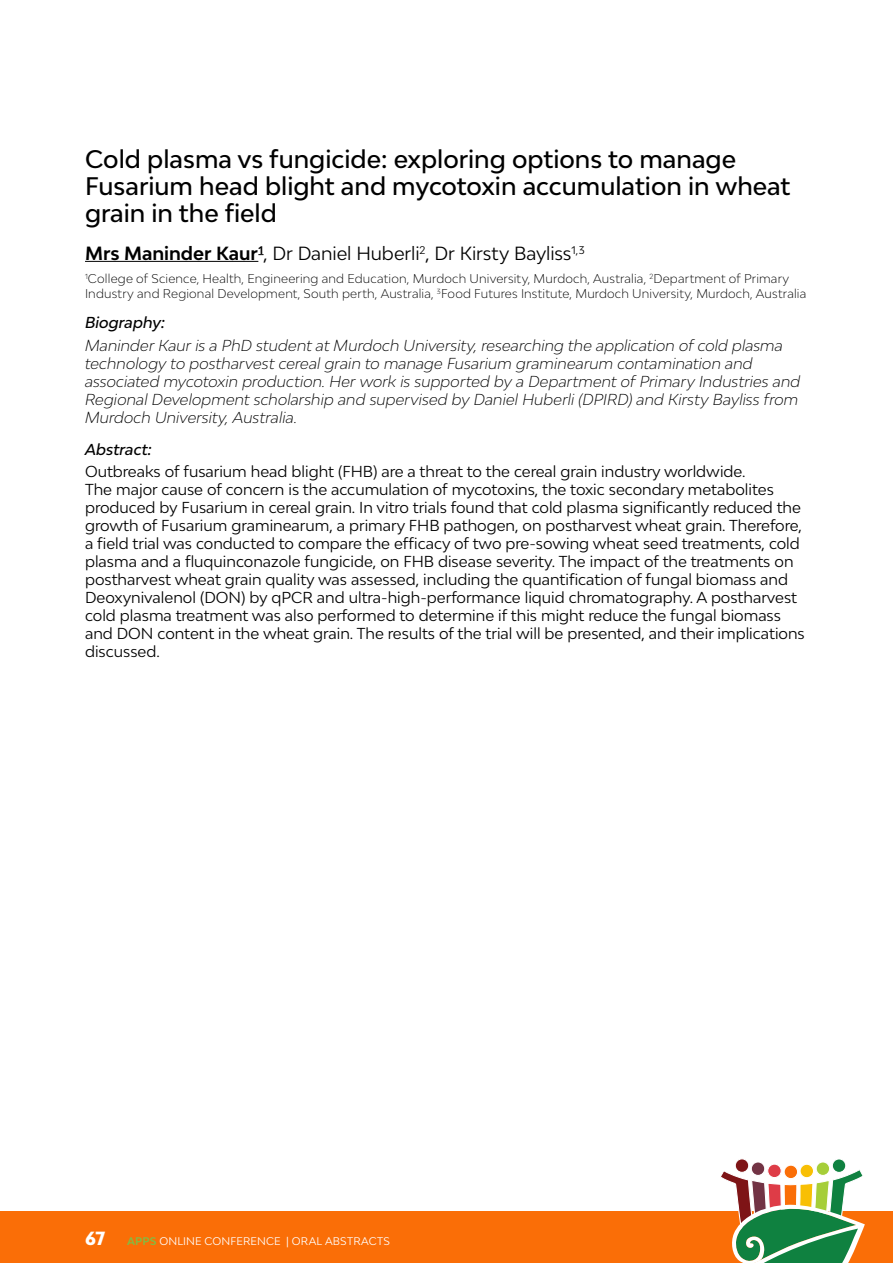
<style>
.page{position:relative;width:893px;height:1263px;background:#fff}
.page>*{position:absolute;margin:0;border:0;box-sizing:border-box;transform-origin:0 0}
.t1{font:500 24px/27px "Bw Modelica";color:#000}
.t2{font:18px "Bw Modelica";letter-spacing:-.005em;color:#000}
.t3{font:15px/18px "Bw Modelica";color:#000}
.t4{font:italic 300 15px/18px "Bw Modelica";color:#000}
.t5{font:italic 500 15px "Bw Modelica";color:#000}
.t6{font:300 12px/15px "Bw Modelica";letter-spacing:.015em;color:#000}
.t7{font:10.5px "Bw Modelica";letter-spacing:.02em;color:#fff}
.s1{font-weight:700}
.s2{font-weight:800;font-size:18px}
.s3{font-weight:700;color:#85ba42}
</style>
<div class="page">
<div style="left:0;top:1212px;width:893px;height:51px;background:#fa6e07"></div>
<svg style="left:710px;top:1159px;width:155px;height:104px"></svg>
<hr style="left:85px;top:261px;width:173px;height:1px;background:#000">
<h1 class="t1" style="left:85px;top:145px;width:707px">Cold plasma vs fungicide: exploring options to manage<br>Fusarium head blight and mycotoxin accumulation in wheat grain in the field</h1>
<p class="t2" style="left:85px;top:241px;width:501px"><span class="s1">Mrs Maninder Kaur</span><sup>1</sup>, Dr Daniel Huberli<sup>2</sup>, Dr Kirsty Bayliss<sup>1,3</sup></p>
<p class="t6" style="left:85px;top:271px;width:723px"><sup>1</sup>College of Science, Health, Engineering and Education, Murdoch University, Murdoch, Australia, <sup>2</sup>Department of Primary<br>Industry and Regional Development, South perth, Australia, <sup>3</sup>Food Futures Institute, Murdoch University, Murdoch, Australia</p>
<p class="t5" style="left:85px;top:313px;width:82px">Biography:</p>
<p class="t4" style="left:85px;top:336px;width:717px">Maninder Kaur is a PhD student at Murdoch University, researching the application of cold plasma technology to postharvest cereal grain to manage Fusarium graminearum contamination and associated mycotoxin production. Her work is supported by a Department of Primary Industries and Regional Development scholarship and supervised by Daniel Huberli (DPIRD) and Kirsty Bayliss from Murdoch University, Australia.</p>
<p class="t5" style="left:85px;top:440px;width:68px">Abstract:</p>
<p class="t3" style="left:85px;top:462px;width:721px">Outbreaks of fusarium head blight (FHB) are a threat to the cereal grain industry worldwide.<br>The major cause of concern is the accumulation of mycotoxins, the toxic secondary metabolites produced by Fusarium in cereal grain. In vitro trials found that cold plasma significantly reduced the growth of Fusarium graminearum, a primary FHB pathogen, on postharvest wheat grain. Therefore, a field trial was conducted to compare the efficacy of two pre-sowing wheat seed treatments, cold plasma and a fluquinconazole fungicide, on FHB disease severity. The impact of the treatments on postharvest wheat grain quality was assessed, including the quantification of fungal biomass and Deoxynivalenol (DON) by qPCR and ultra-high-performance liquid chromatography. A postharvest cold plasma treatment was also performed to determine if this might reduce the fungal biomass and DON content in the wheat grain. The results of the trial will be presented, and their implications discussed.</p>
<p class="t7" style="left:85px;top:1234px;width:306px"><span class="s2">67</span> <span class="s3">APPS</span> ONLINE CONFERENCE | ORAL ABSTRACTS</p>
</div>
